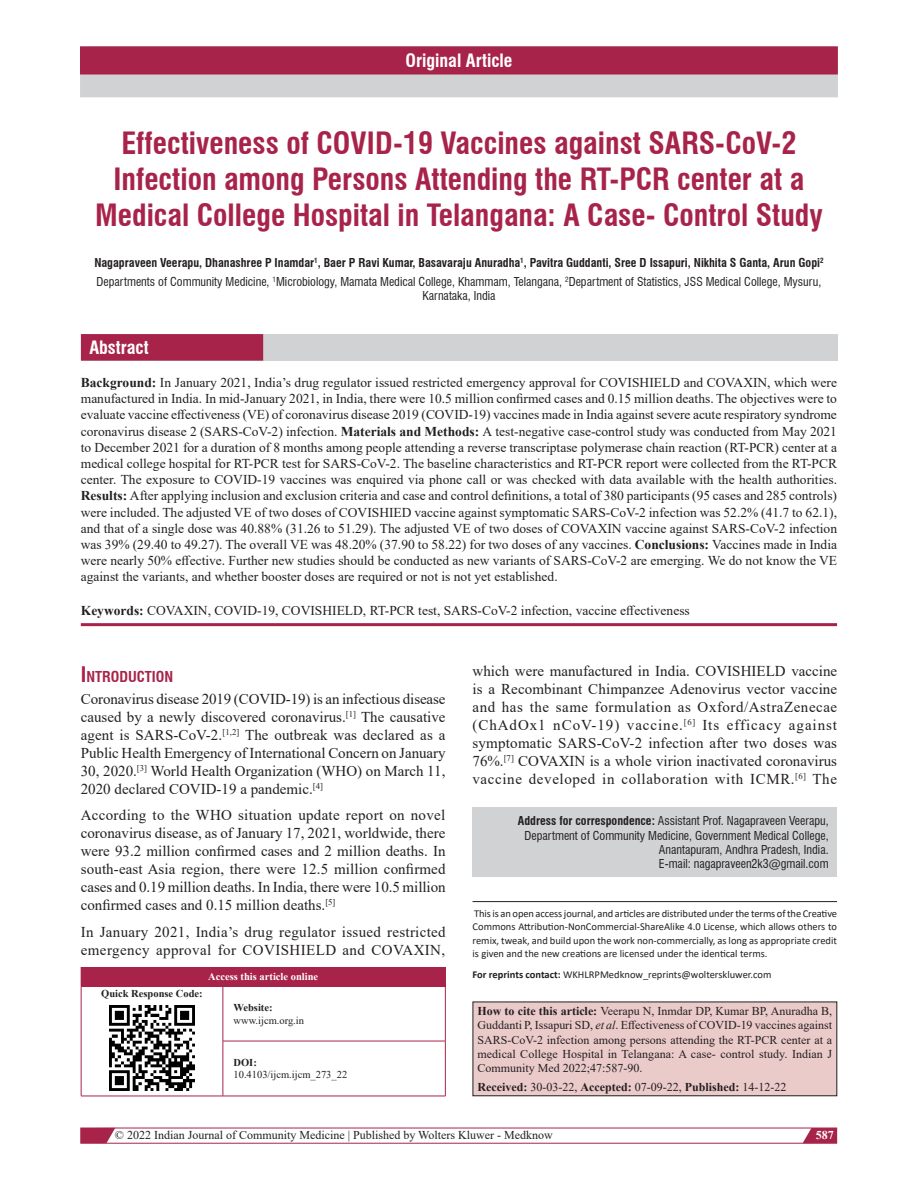
<style>
.page{position:relative;width:918px;height:1188px;background:#fff}
.page>*{position:absolute;margin:0;border:0;box-sizing:border-box;transform-origin:0 0}
.AT{font:700 condensed 30px/36px "Swiss 721 BT";color:#a82349;text-align:center}
.AH{font:700 condensed 18px "Swiss 721 BT";color:#fff}
.ABSH{font:700 condensed 18px "Swiss 721 BT";color:#fff}
.TX{font:15px/18px "Times New Roman";letter-spacing:.02em;color:#231f20;text-align:justify}
.t1{font:700 condensed 14.7px "Swiss 721 BT";color:#a82349}
.ABS{font:13.5px/16.2px "Times New Roman";color:#231f20;text-align:justify}
.KWD{font:13.5px "Times New Roman";color:#231f20}
.HTC{font:12px/14.4px "Times New Roman";color:#231f20;text-align:justify}
.ADD{font:condensed 12px/14.4px "Swiss 721 BT";color:#231f20;text-align:right}
.AFF{font:condensed 12px/14.4px "Swiss 721 BT";color:#231f20;text-align:center}
.AU{font:700 condensed 12px "Swiss 721 BT";color:#231f20}
.HIS{font:700 12px "Times New Roman";color:#231f20}
.t2{font:700 12px "Times New Roman";color:#fff}
.OS{font:10.5px/13.5px "Calibri";color:#231f20;text-align:justify}
.Website{font:10.5px/12.6px "Times New Roman";color:#231f20}
.ATAO{font:700 10.5px "Times New Roman";color:#fff}
.QRC{font:700 10.5px "Times New Roman";color:#231f20}
.s1{font-weight:700}
.s2{font-size:21px}
.s3{font-style:italic}
.s4{font-weight:400}
</style>
<div class="page">
<svg style="left:80px;top:1128px;width:758px;height:16px"></svg>
<div style="left:81px;top:334px;width:756px;height:27px;background:#d1d2d4"></div>
<div style="left:81px;top:334px;width:182px;height:27px;background:#a82349"></div>
<div style="left:80px;top:46px;width:758px;height:51px;background:#d1d2d4"></div>
<div style="left:81px;top:47px;width:756px;height:27px;background:#a82349"></div>
<div style="left:80px;top:46px;width:758px;height:29px;border:2px solid #a82349"></div>
<hr style="left:81px;top:623px;width:756px;height:3px;background:#a82349">
<div style="left:473px;top:807px;width:364px;height:70px;background:#d1d2d4"></div>
<div style="left:81px;top:967px;width:364px;height:19px;background:#a82349"></div>
<svg style="left:445px;top:967px;width:1px;height:19px"></svg>
<hr style="left:81px;top:986px;width:1px;height:55px;background:#a82349">
<hr style="left:81px;top:1041px;width:1px;height:55px;background:#a82349">
<hr style="left:81px;top:986px;width:142px;height:1px;background:#a82349">
<hr style="left:223px;top:986px;width:1px;height:55px;background:#a82349">
<hr style="left:223px;top:986px;width:223px;height:1px;background:#a82349">
<hr style="left:445px;top:986px;width:1px;height:55px;background:#a82349">
<hr style="left:81px;top:1096px;width:142px;height:1px;background:#a82349">
<hr style="left:223px;top:1041px;width:1px;height:55px;background:#a82349">
<hr style="left:223px;top:1041px;width:223px;height:1px;background:#a82349">
<hr style="left:445px;top:1041px;width:1px;height:55px;background:#a82349">
<hr style="left:223px;top:1096px;width:223px;height:1px;background:#a82349">
<img style="left:110px;top:1005px;width:84px;height:85px">
<hr style="left:473px;top:901px;width:364px;height:1px;background:#231f20">
<div style="left:473px;top:1002px;width:364px;height:94px;background:#ebcaca"></div>
<div style="left:473px;top:1002px;width:364px;height:94px;border:1px solid #231f20"></div>
<p class="AH" style="left:405px;top:50px;width:109px">Original Article</p>
<p class="AT" style="left:95px;top:125px;width:729px">Effectiveness of COVID‑19 Vaccines against SARS‑CoV‑2<br>Infection among Persons Attending the RT‑PCR center at a<br>Medical College Hospital in Telangana: A Case‑ Control Study</p>
<p class="AU" style="left:94px;top:255px;width:731px">Nagapraveen Veerapu, Dhanashree P Inamdar<sup>1</sup>, Baer P Ravi Kumar, Basavaraju Anuradha<sup>1</sup>, Pavitra Guddanti, Sree D Issapuri, Nikhita S Ganta, Arun Gopi<sup>2</sup></p>
<p class="AFF" style="left:96px;top:274px;width:727px">Departments of Community Medicine, <sup>1</sup>Microbiology, Mamata Medical College, Khammam, Telangana, <sup>2</sup>Department of Statistics, JSS Medical College, Mysuru,<br>Karnataka, India</p>
<p class="ABSH" style="left:89px;top:337px;width:61px">Abstract</p>
<p class="ABS" style="left:81px;top:374px;width:758px"><span class="s1">Background:</span> In January 2021, India’s drug regulator issued restricted emergency approval for COVISHIELD and COVAXIN, which were manufactured in India. In mid‑January 2021, in India, there were 10.5 million confirmed cases and 0.15 million deaths. The objectives were to evaluate vaccine effectiveness (VE) of coronavirus disease 2019 (COVID‑19) vaccines made in India against severe acute respiratory syndrome coronavirus disease 2 (SARS‑CoV‑2) infection. <span class="s1">Materials and Methods:</span> A test‑negative case‑control study was conducted from May 2021 to December 2021 for a duration of 8 months among people attending a reverse transcriptase polymerase chain reaction (RT‑PCR) center at a medical college hospital for RT‑PCR test for SARS‑CoV‑2. The baseline characteristics and RT‑PCR report were collected from the RT‑PCR center. The exposure to COVID‑19 vaccines was enquired via phone call or was checked with data available with the health authorities.<br><span class="s1">Results:</span> After applying inclusion and exclusion criteria and case and control definitions, a total of 380 participants (95 cases and 285 controls) were included. The adjusted VE of two doses of COVISHIED vaccine against symptomatic SARS‑CoV‑2 infection was 52.2% (41.7 to 62.1), and that of a single dose was 40.88% (31.26 to 51.29). The adjusted VE of two doses of COVAXIN vaccine against SARS‑CoV‑2 infection was 39% (29.40 to 49.27). The overall VE was 48.20% (37.90 to 58.22) for two doses of any vaccines. <span class="s1">Conclusions:</span> Vaccines made in India were nearly 50% effective. Further new studies should be conducted as new variants of SARS‑CoV‑2 are emerging. We do not know the VE against the variants, and whether booster doses are required or not is not yet established.</p>
<p class="KWD" style="left:81px;top:601px;width:611px"><span class="s1">Keywords:</span> COVAXIN, COVID‑19, COVISHIELD, RT‑PCR test, SARS‑CoV‑2 infection, vaccine effectiveness</p>
<h1 class="t1" style="left:81px;top:667px;width:94px"><span class="s2">I</span> NTRODUCTION</h1>
<p class="TX" style="left:81px;top:689px;width:366px">Coronavirus disease 2019 (COVID‑19) is an infectious disease caused by a newly discovered coronavirus.<sup>[1]</sup> The causative agent is SARS‑CoV‑2.<sup>[1,2]</sup> The outbreak was declared as a Public Health Emergency of International Concern on January 30, 2020.<sup>[3]</sup> World Health Organization (WHO) on March 11, 2020 declared COVID‑19 a pandemic.<sup>[4]</sup></p>
<p class="TX" style="left:81px;top:806px;width:366px">According to the WHO situation update report on novel coronavirus disease, as of January 17, 2021, worldwide, there were 93.2 million confirmed cases and 2 million deaths. In south‑east Asia region, there were 12.5 million confirmed cases and 0.19 million deaths. In India, there were 10.5 million confirmed cases and 0.15 million deaths.<sup>[5]</sup></p>
<p class="TX" style="left:81px;top:922px;width:366px">In January 2021, India’s drug regulator issued restricted emergency approval for COVISHIELD and COVAXIN,</p>
<p class="ATAO" style="left:208px;top:969px;width:111px">Access this article online</p>
<p class="QRC" style="left:101px;top:986px;width:103px">Quick Response Code:</p>
<p class="Website" style="left:234px;top:1001px;width:72px"><span class="s1">Website: </span>www.ijcm.org.in</p>
<p class="Website" style="left:234px;top:1056px;width:115px"><span class="s1">DOI:<br></span>10.4103/ijcm.ijcm_273_22</p>
<p class="TX" style="left:472px;top:662px;width:366px">which were manufactured in India. COVISHIELD vaccine is a Recombinant Chimpanzee Adenovirus vector vaccine and has the same formulation as Oxford/AstraZenecae (ChAdOx1 nCoV‑19) vaccine.<sup>[6]</sup> Its efficacy against symptomatic SARS‑CoV‑2 infection after two doses was 76%.<sup>[7]</sup> COVAXIN is a whole virion inactivated coronavirus vaccine developed in collaboration with ICMR.<sup>[6]</sup> The</p>
<p class="ADD" style="left:518px;top:814px;width:312px"><span class="s1">Address for correspondence:</span> Assistant Prof. Nagapraveen Veerapu, Department of Community Medicine, Government Medical College, Anantapuram, Andhra Pradesh, India.<br>E‑mail: nagapraveen2k3@gmail.com</p>
<p class="OS" style="left:473px;top:906px;width:366px">This is an open access journal, and articles are distributed under the terms of the Creative Commons Attribution‑NonCommercial‑ShareAlike 4.0 License, which allows others to remix, tweak, and build upon the work non‑commercially, as long as appropriate credit is given and the new creations are licensed under the identical terms.</p>
<p class="OS" style="left:473px;top:967px;width:300px"><span class="s1">For reprints contact:</span> WKHLRPMedknow_reprints@wolterskluwer.com</p>
<p class="HTC" style="left:478px;top:1003px;width:356px"><span class="s1">How to cite this article:</span> Veerapu N, Inmdar DP, Kumar BP, Anuradha B, Guddanti P, Issapuri SD, <span class="s3">et al</span>. Effectiveness of COVID‑19 vaccines against SARS‑CoV‑2 infection among persons attending the RT‑PCR center at a medical College Hospital in Telangana: A case‑ control study. Indian J Community Med 2022;47:587-90.</p>
<p class="HIS" style="left:478px;top:1078px;width:310px">Received: <span class="s4">30-03-22,</span> Accepted: <span class="s4">07-09-22,</span> Published: <span class="s4">14-12-22</span></p>
<p class="HTC" style="left:115px;top:1128px;width:439px">© 2022 Indian Journal of Community Medicine | Published by Wolters Kluwer - Medknow</p>
<p class="t2" style="left:816px;top:1127px;width:19px">587</p>
</div>
